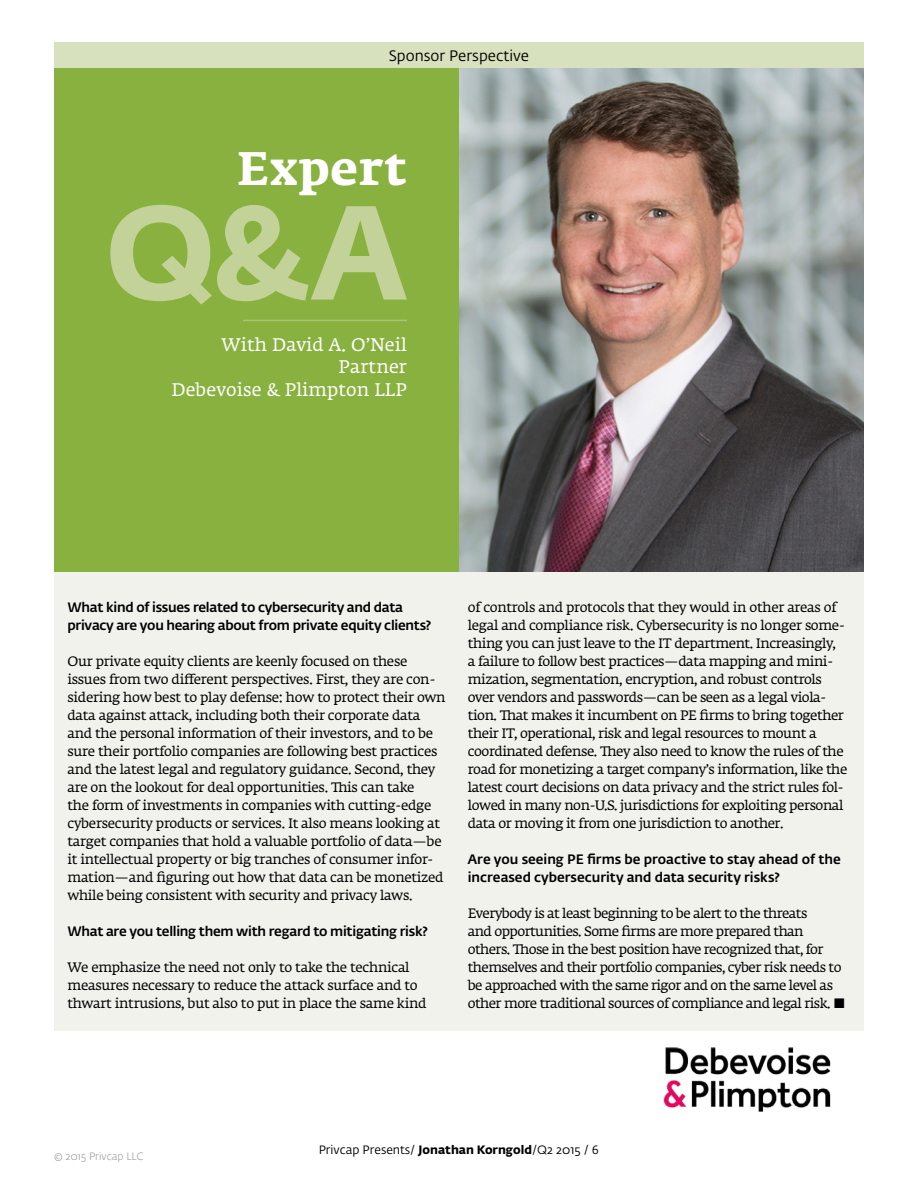
<style>
.page{position:relative;width:918px;height:1188px;background:#fff}
.page>*{position:absolute;margin:0;border:0;box-sizing:border-box;transform-origin:0 0}
.t1{font:700 46.5px "Fedra Serif A Std";letter-spacing:.02em;color:#fff}
.t2{font:18px/22.5px "Fedra Serif A Std";letter-spacing:.01em;color:#fff;text-align:right}
.t3{font:15px "Fedra Sans Alt Pro";color:#000}
.t4{font:13.5px/18px "Fedra Serif A Std";letter-spacing:-.03em;color:#000}
.t5{font:500 13.5px/18px "Fedra Sans Alt Pro";letter-spacing:-.02em;color:#000}
.t6{font:500 13.5px/18px "Fedra Sans Alt Pro";color:#000}
.t7{font:12px "Fedra Sans Alt Pro";color:#000}
.t8{font:300 10.5px "Fedra Sans Alt Pro";color:#939598}
.s1{font-weight:700}
</style>
<div class="page">
<img style="left:663px;top:1047px;width:168px;height:65px">
<div style="left:54px;top:42px;width:810px;height:26px;background:#d8e1bd"></div>
<div style="left:54px;top:68px;width:405px;height:532px;background:#89b13f"></div>
<img style="left:459px;top:68px;width:405px;height:504px">
<svg style="left:110px;top:205px;width:297px;height:100px"></svg>
<hr style="left:243px;top:320px;width:164px;height:1px;background:#acc477">
<div style="left:54px;top:572px;width:810px;height:459px;background:#f0f2eb"></div>
<p class="t3" style="left:389px;top:45px;width:142px">Sponsor Perspective</p>
<h1 class="t1" style="left:237px;top:136px;width:171px">Expert</h1>
<h2 class="t2" style="left:171px;top:335px;width:237px">With David A. O’Neil<br>Partner<br>Debevoise &amp; Plimpton LLP</h2>
<p class="t5" style="left:68px;top:597px;width:365px">What kind of issues related to cybersecurity and data privacy are you hearing about from private equity clients?</p>
<p class="t4" style="left:68px;top:653px;width:380px">Our private equity clients are keenly focused on these issues from two different perspectives. First, they are con&shy;sidering how best to play defense: how to protect their own data against attack, including both their corporate data and the personal information of their investors, and to be sure their portfolio companies are following best practices and the latest legal and regulatory guidance. Second, they are on the lookout for deal opportunities. This can take<br>the form of investments in companies with cutting-edge cybersecurity products or services. It also means looking at target companies that hold a valuable portfolio of data—be it intellectual property or big tranches of consumer infor&shy;mation—and figuring out how that data can be monetized while being consistent with security and privacy laws.</p>
<p class="t5" style="left:68px;top:921px;width:362px">What are you telling them with regard to mitigating risk?</p>
<p class="t4" style="left:68px;top:959px;width:360px">We emphasize the need not only to take the technical measures necessary to reduce the attack surface and to thwart intrusions, but also to put in place the same kind</p>
<p class="t4" style="left:468px;top:599px;width:381px">of controls and protocols that they would in other areas of legal and compliance risk. Cybersecurity is no longer some&shy;thing you can just leave to the IT department. Increasingly,<br>a failure to follow best practices—data mapping and mini&shy;mization, segmentation, encryption, and robust controls over vendors and passwords—can be seen as a legal viola&shy;tion. That makes it incumbent on PE firms to bring together their IT, operational, risk and legal resources to mount a coordinated defense. They also need to know the rules of the road for monetizing a target company’s information, like the latest court decisions on data privacy and the strict rules fol&shy;lowed in many non-U.S. jurisdictions for exploiting personal data or moving it from one jurisdiction to another.</p>
<p class="t6" style="left:468px;top:849px;width:374px">Are you seeing PE firms be proactive to stay ahead of the increased cybersecurity and data security risks?</p>
<p class="t4" style="left:468px;top:905px;width:379px">Everybody is at least beginning to be alert to the threats<br>and opportunities. Some firms are more prepared than others. Those in the best position have recognized that, for themselves and their portfolio companies, cyber risk needs to be approached with the same rigor and on the same level as other more traditional sources of compliance and legal risk. ■</p>
<p class="t8" style="left:54px;top:1149px;width:91px">© 2015 Privcap LLC</p>
<p class="t7" style="left:319px;top:1141px;width:282px">Privcap Presents/ <span class="s1">Jonathan Korngold</span>/Q2 2015 / 6</p>
</div>
